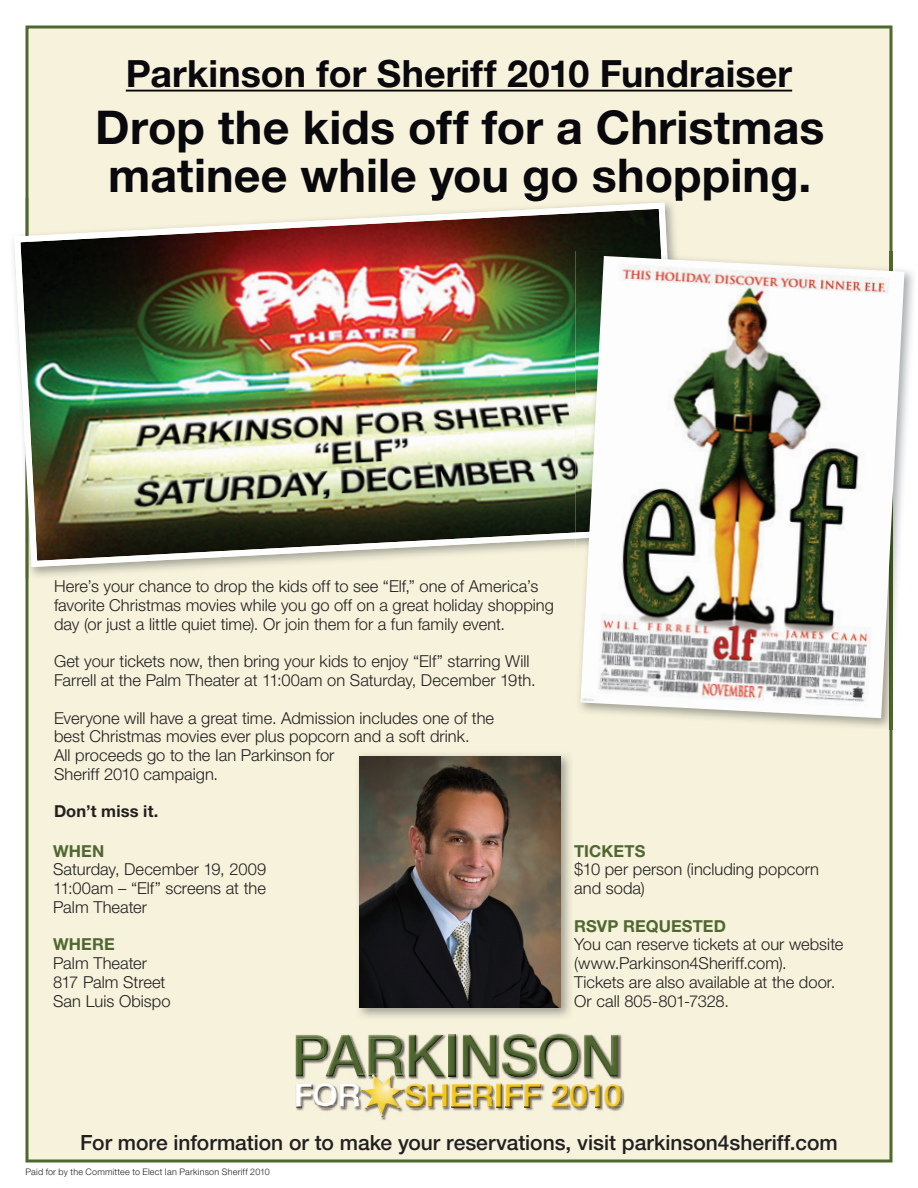
<style>
.page{position:relative;width:918px;height:1188px;background:#fff}
.page>*{position:absolute;margin:0;border:0;box-sizing:border-box;transform-origin:0 0}
.t1{font:700 46.65px/48.2px "Helvetica Neue LT Std";color:#08080d}
.t2{font:700 37.65px "Helvetica Neue LT Std";letter-spacing:.005em;color:#08080d}
.t3{font:500 21px "Helvetica Neue LT Std";color:#231f20}
.t4{font:300 16.5px/18.8px "Helvetica Neue LT Std";letter-spacing:.005em;color:#231f20}
.t5{font:700 16.5px "Helvetica Neue LT Std";letter-spacing:.005em;color:#4f6730}
.t6{font:700 16.5px "Helvetica Neue LT Std";letter-spacing:.01em;color:#231f20}
.t7{font:300 9px "Helvetica Neue LT Std";letter-spacing:.025em;color:#231f20}
</style>
<div class="page">
<div style="left:25px;top:26px;width:867px;height:1137px;background:#f6f2db"></div>
<img style="left:295px;top:1033px;width:329px;height:87px">
<img style="left:294px;top:1032px;width:30px;height:7px">
<img style="left:295px;top:1033px;width:29px;height:6px">
<img style="left:313px;top:1077px;width:25px;height:1px">
<img style="left:294px;top:1039px;width:34px;height:38px">
<img style="left:296px;top:1035px;width:28px;height:41px">
<img style="left:328px;top:1032px;width:38px;height:45px">
<svg style="left:324px;top:1032px;width:4px;height:7px"></svg>
<img style="left:324px;top:1039px;width:4px;height:19px">
<img style="left:328px;top:1035px;width:36px;height:41px">
<svg style="left:324px;top:1069px;width:4px;height:9px"></svg>
<img style="left:366px;top:1032px;width:39px;height:42px">
<img style="left:367px;top:1039px;width:38px;height:35px">
<img style="left:369px;top:1035px;width:30px;height:4px">
<img style="left:369px;top:1039px;width:33px;height:35px">
<img style="left:406px;top:1032px;width:39px;height:46px">
<img style="left:409px;top:1034px;width:47px;height:43px">
<svg style="left:445px;top:1032px;width:11px;height:2px"></svg>
<img style="left:448px;top:1035px;width:7px;height:41px">
<img style="left:460px;top:1032px;width:119px;height:47px">
<img style="left:463px;top:1035px;width:34px;height:41px">
<img style="left:500px;top:1037px;width:2px;height:37px">
<img style="left:508px;top:1034px;width:22px;height:3px">
<img style="left:507px;top:1074px;width:24px;height:3px">
<img style="left:502px;top:1037px;width:37px;height:37px">
<img style="left:548px;top:1034px;width:22px;height:3px">
<img style="left:548px;top:1074px;width:22px;height:3px">
<img style="left:539px;top:1037px;width:40px;height:37px">
<img style="left:582px;top:1032px;width:36px;height:46px">
<img style="left:584px;top:1035px;width:34px;height:41px">
<img style="left:312px;top:1082px;width:25px;height:27px">
<svg style="left:294px;top:1077px;width:19px;height:31px"></svg>
<img style="left:318px;top:1083px;width:15px;height:3px">
<img style="left:318px;top:1105px;width:15px;height:3px">
<img style="left:314px;top:1086px;width:23px;height:19px">
<img style="left:406px;top:1082px;width:20px;height:4px">
<img style="left:406px;top:1086px;width:20px;height:23px">
<img style="left:408px;top:1083px;width:14px;height:3px">
<img style="left:408px;top:1105px;width:14px;height:3px">
<img style="left:426px;top:1082px;width:22px;height:25px">
<img style="left:428px;top:1084px;width:19px;height:23px">
<img style="left:450px;top:1082px;width:23px;height:25px">
<img style="left:452px;top:1084px;width:17px;height:23px">
<img style="left:472px;top:1086px;width:1px;height:21px">
<img style="left:473px;top:1094px;width:20px;height:13px">
<img style="left:495px;top:1094px;width:7px;height:13px">
<img style="left:496px;top:1094px;width:5px;height:13px">
<img style="left:504px;top:1094px;width:2px;height:13px">
<img style="left:506px;top:1094px;width:19px;height:13px">
<svg style="left:473px;top:1082px;width:68px;height:12px"></svg>
<svg style="left:426px;top:1107px;width:115px;height:1px"></svg>
<img style="left:525px;top:1084px;width:16px;height:23px">
<img style="left:568px;top:1108px;width:20px;height:1px">
<svg style="left:550px;top:1082px;width:50px;height:26px"></svg>
<img style="left:589px;top:1084px;width:11px;height:23px">
<img style="left:603px;top:1082px;width:19px;height:27px">
<svg style="left:607px;top:1084px;width:11px;height:2px"></svg>
<svg style="left:607px;top:1105px;width:11px;height:3px"></svg>
<img style="left:605px;top:1086px;width:16px;height:19px">
<svg style="left:338px;top:1074px;width:68px;height:43px;background:#ded5ac"></svg>
<hr style="left:126px;top:90px;width:666px;height:2px;background:#08080d">
<img style="left:13px;top:198px;width:15px;height:380px">
<div style="left:28px;top:198px;width:665px;height:46px;background:#f6f2db"></div>
<img style="left:682px;top:244px;width:11px;height:7px">
<img style="left:28px;top:567px;width:51px;height:11px">
<img style="left:79px;top:567px;width:497px;height:11px">
<hr style="left:111px;top:198px;width:582px;height:3px;background:#f6f2db">
<img style="left:14px;top:203px;width:668px;height:364px">
<img style="left:355px;top:751px;width:218px;height:269px">
<img style="left:360px;top:756px;width:201px;height:252px">
<img style="left:680px;top:251px;width:234px;height:478px">
<div style="left:576px;top:578px;width:104px;height:151px;background:#f6f2db"></div>
<img style="left:576px;top:251px;width:106px;height:288px">
<img style="left:580px;top:256px;width:324px;height:462px">
<h2 class="t2" style="left:126px;top:50px;width:668px">Parkinson for Sheriff 2010 Fundraiser</h2>
<h1 class="t1" style="left:95px;top:102px;width:731px">Drop the kids off for a Christmas matinee while you go shopping.</h1>
<p class="t4" style="left:54px;top:577px;width:502px">Here’s your chance to drop the kids off to see “Elf,” one of America’s favorite Christmas movies while you go off on a great holiday shopping day (or just a little quiet time). Or join them for a fun family event.</p>
<p class="t4" style="left:54px;top:652px;width:483px">Get your tickets now, then bring your kids to enjoy “Elf” starring Will<br>Farrell at the Palm Theater at 11:00am on Saturday, December 19th.</p>
<p class="t4" style="left:54px;top:708px;width:442px">Everyone will have a great time. Admission includes one of the best Christmas movies ever plus popcorn and a soft drink.<br>All proceeds go to the Ian Parkinson for<br>Sheriff 2010 campaign.</p>
<p class="t6" style="left:54px;top:801px;width:106px">Don’t miss it.</p>
<p class="t5" style="left:53px;top:841px;width:53px">WHEN</p>
<p class="t4" style="left:53px;top:860px;width:215px;text-align:justify">Saturday, December 19, 2009<br>11:00am – “Elf” screens at the Palm Theater</p>
<p class="t5" style="left:53px;top:934px;width:63px">WHERE</p>
<p class="t4" style="left:53px;top:953px;width:119px">Palm Theater<br>817 Palm Street<br>San Luis Obispo</p>
<p class="t5" style="left:574px;top:841px;width:73px">TICKETS</p>
<p class="t4" style="left:574px;top:860px;width:246px">$10 per person (including popcorn and soda)</p>
<p class="t5" style="left:574px;top:915px;width:153px">RSVP REQUESTED</p>
<p class="t4" style="left:574px;top:935px;width:271px">You can reserve tickets at our website (www.Parkinson4Sheriff.com).<br>Tickets are also available at the door.<br>Or call 805-801-7328.</p>
<p class="t3" style="left:80px;top:1130px;width:759px">For more information or to make your reservations, visit parkinson4sheriff.com</p>
<p class="t7" style="left:26px;top:1166px;width:246px">Paid for by the Committee to Elect Ian Parkinson Sheriff 2010</p>
</div>
